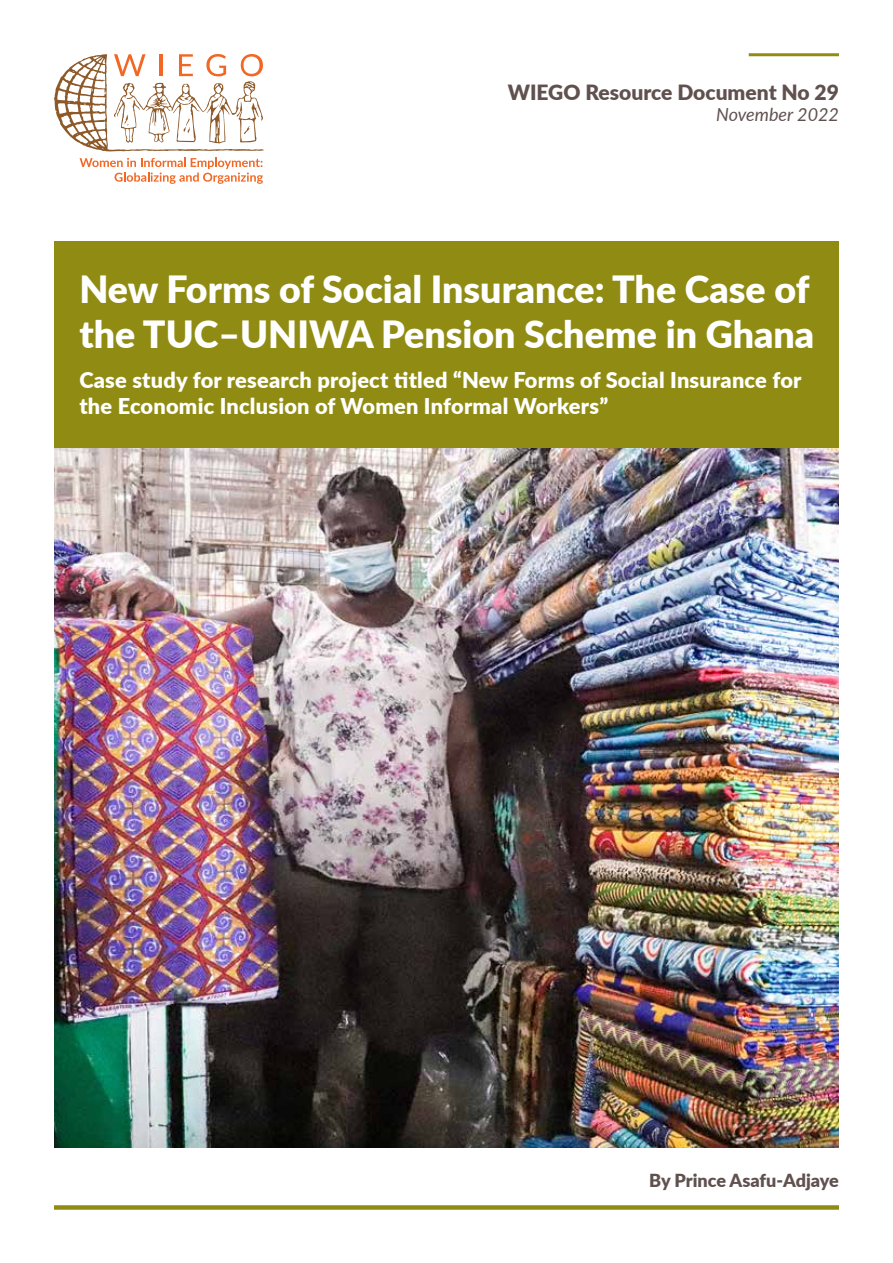
<style>
.page{position:relative;width:893px;height:1263px;background:#fff}
.page>*{position:absolute;margin:0;border:0;box-sizing:border-box;transform-origin:0 0}
.t1{font:900 37.5px/45px "Lato";color:#fff}
.t2{font:900 21.75px/26.1px "Lato";letter-spacing:.01em;color:#fff}
.t3{font:900 21px "Lato";color:#60514f}
.t4{font:900 18px "Lato";color:#60514f}
.t5{font:italic 18px "Lato";color:#60514f}
</style>
<div class="page">
<svg style="left:80px;top:158px;width:183px;height:26px"></svg>
<svg style="left:54px;top:54px;width:210px;height:98px"></svg>
<img style="left:54px;top:448px;width:785px;height:700px">
<div style="left:54px;top:241px;width:785px;height:207px;background:#908c13"></div>
<hr style="left:749px;top:53px;width:90px;height:3px;background:#908c13">
<div style="left:54px;top:1205px;width:785px;height:5px;background:#908c13"></div>
<p class="t3" style="left:508px;top:82px;width:333px">WIEGO Resource Document No 29</p>
<p class="t5" style="left:716px;top:107px;width:124px">November 2022</p>
<h1 class="t1" style="left:79px;top:269px;width:736px">New Forms of Social Insurance: The Case of the TUC–UNIWA Pension Scheme in Ghana</h1>
<p class="t2" style="left:79px;top:366px;width:724px">Case study for research project titled “New Forms of Social Insurance for the Economic Inclusion of Women Informal Workers”</p>
<p class="t4" style="left:649px;top:1172px;width:191px">By Prince Asafu‑Adjaye</p>
</div>
